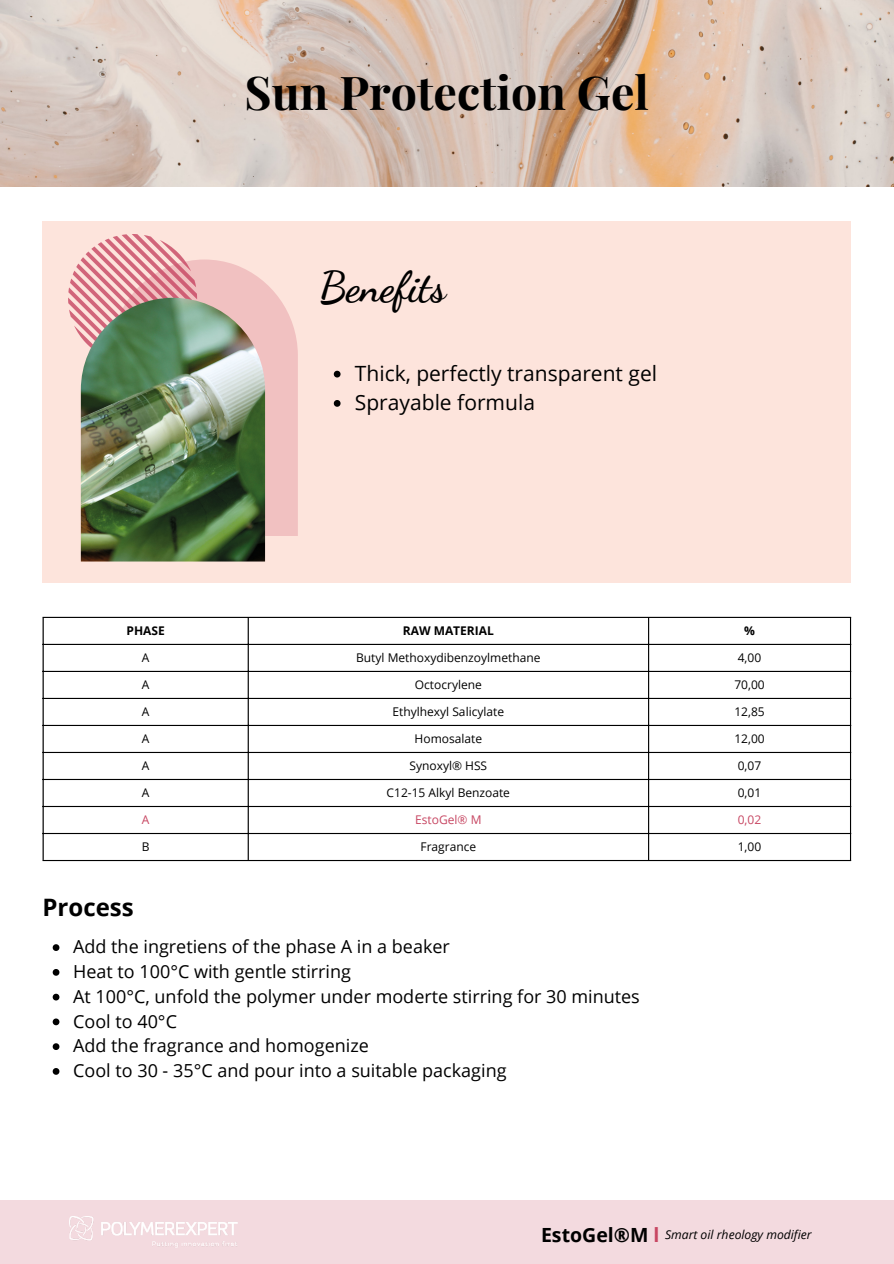
<style>
.page{position:relative;width:894px;height:1264px;background:#fff}
.page>*{position:absolute;margin:0;border:0;box-sizing:border-box;transform-origin:0 0}
.t1{font:700 46.5px "Playfair Display";color:#000}
.t2{font:700 42px "Dancing Script";color:#000}
.t3{font:700 24px "Open Sans";color:#000}
.t4{font:21px "Open Sans";color:#000}
.t5{font:700 19.5px "Open Sans";color:#000}
.t6{font:18px "Open Sans";color:#000}
.t7{font:italic 12.15px "Open Sans";color:#000}
.t8{font:12px "Open Sans";color:#000}
.t9{font:700 12px "Open Sans";color:#000}
.t10{font:12px "Open Sans";color:#c74662}
.s1{color:#c74662}
</style>
<div class="page">
<img style="left:0;top:0;width:893px;height:186px">
<div style="left:43px;top:221px;width:807px;height:362px;background:#fde4dc"></div>
<svg style="left:197px;top:259px;width:101px;height:277px;fill:#f1c1c1"></svg>
<svg style="left:68px;top:234px;width:129px;height:103px"></svg>
<img style="left:81px;top:298px;width:184px;height:263px">
<div style="left:0;top:1200px;width:893px;height:63px;background:#f3dadf"></div>
<hr style="left:43px;top:618px;width:1px;height:242px;background:#000">
<hr style="left:247px;top:618px;width:2px;height:242px;background:#000">
<hr style="left:648px;top:618px;width:1px;height:242px;background:#000">
<hr style="left:849px;top:618px;width:1px;height:242px;background:#000">
<hr style="left:43px;top:617px;width:807px;height:1px;background:#000">
<hr style="left:43px;top:644px;width:807px;height:1px;background:#000">
<hr style="left:43px;top:671px;width:807px;height:1px;background:#000">
<hr style="left:43px;top:698px;width:807px;height:1px;background:#000">
<hr style="left:43px;top:725px;width:807px;height:1px;background:#000">
<hr style="left:43px;top:752px;width:807px;height:1px;background:#000">
<hr style="left:43px;top:779px;width:807px;height:1px;background:#000">
<hr style="left:43px;top:806px;width:807px;height:1px;background:#000">
<hr style="left:43px;top:833px;width:807px;height:1px;background:#000">
<hr style="left:43px;top:860px;width:807px;height:1px;background:#000">
<svg style="left:334px;top:371px;width:6px;height:6px"></svg>
<svg style="left:334px;top:400px;width:6px;height:7px"></svg>
<img style="left:70px;top:1216px;width:167px;height:31px">
<svg style="left:53px;top:944px;width:6px;height:7px"></svg>
<svg style="left:53px;top:969px;width:6px;height:6px"></svg>
<svg style="left:53px;top:993px;width:6px;height:7px"></svg>
<svg style="left:53px;top:1018px;width:6px;height:7px"></svg>
<svg style="left:53px;top:1043px;width:6px;height:7px"></svg>
<svg style="left:53px;top:1068px;width:6px;height:6px"></svg>
<p class="t1" style="left:244px;top:60px;width:406px">Sun Protection Gel</p>
<p class="t2" style="left:319px;top:262px;width:128px">Benefits</p>
<p class="t4" style="left:355px;top:358px;width:303px">Thick, perfectly transparent gel</p>
<p class="t4" style="left:355px;top:388px;width:182px">Sprayable formula</p>
<p class="t9" style="left:126px;top:622px;width:40px">PHASE</p>
<p class="t9" style="left:402px;top:622px;width:93px">RAW MATERIAL</p>
<p class="t9" style="left:744px;top:622px;width:12px">%</p>
<p class="t8" style="left:142px;top:649px;width:9px">A</p>
<p class="t8" style="left:356px;top:649px;width:186px">Butyl Methoxydibenzoylmethane</p>
<p class="t8" style="left:737px;top:649px;width:25px">4,00</p>
<p class="t8" style="left:142px;top:676px;width:9px">A</p>
<p class="t8" style="left:414px;top:676px;width:69px">Octocrylene</p>
<p class="t8" style="left:734px;top:676px;width:32px">70,00</p>
<p class="t8" style="left:142px;top:703px;width:9px">A</p>
<p class="t8" style="left:392px;top:703px;width:113px">Ethylhexyl Salicylate</p>
<p class="t8" style="left:734px;top:703px;width:32px">12,85</p>
<p class="t8" style="left:142px;top:730px;width:9px">A</p>
<p class="t8" style="left:414px;top:730px;width:69px">Homosalate</p>
<p class="t8" style="left:734px;top:730px;width:32px">12,00</p>
<p class="t8" style="left:142px;top:757px;width:9px">A</p>
<p class="t8" style="left:409px;top:757px;width:79px">Synoxyl® HSS</p>
<p class="t8" style="left:737px;top:757px;width:25px">0,07</p>
<p class="t8" style="left:142px;top:784px;width:9px">A</p>
<p class="t8" style="left:386px;top:784px;width:125px">C12-15 Alkyl Benzoate</p>
<p class="t8" style="left:737px;top:784px;width:25px">0,01</p>
<p class="t10" style="left:142px;top:811px;width:9px">A</p>
<p class="t10" style="left:415px;top:811px;width:68px">EstoGel® M</p>
<p class="t10" style="left:737px;top:811px;width:25px">0,02</p>
<p class="t8" style="left:142px;top:838px;width:9px">B</p>
<p class="t8" style="left:420px;top:838px;width:57px">Fragrance</p>
<p class="t8" style="left:737px;top:838px;width:25px">1,00</p>
<p class="t3" style="left:43px;top:890px;width:93px">Process</p>
<p class="t6" style="left:73px;top:934px;width:378px">Add the ingretiens of the phase A in a beaker</p>
<p class="t6" style="left:73px;top:958px;width:279px">Heat to 100°C with gentle stirring</p>
<p class="t6" style="left:73px;top:983px;width:568px">At 100°C, unfold the polymer under moderte stirring for 30 minutes</p>
<p class="t6" style="left:73px;top:1008px;width:105px">Cool to 40°C</p>
<p class="t6" style="left:73px;top:1033px;width:297px">Add the fragrance and homogenize</p>
<p class="t6" style="left:73px;top:1057px;width:435px">Cool to 30 - 35°C and pour into a suitable packaging</p>
<p class="t5" style="left:541px;top:1220px;width:120px">EstoGel®M <span class="s1">l</span></p>
<p class="t7" style="left:665px;top:1225px;width:148px">Smart oil rheology modifier</p>
</div>
